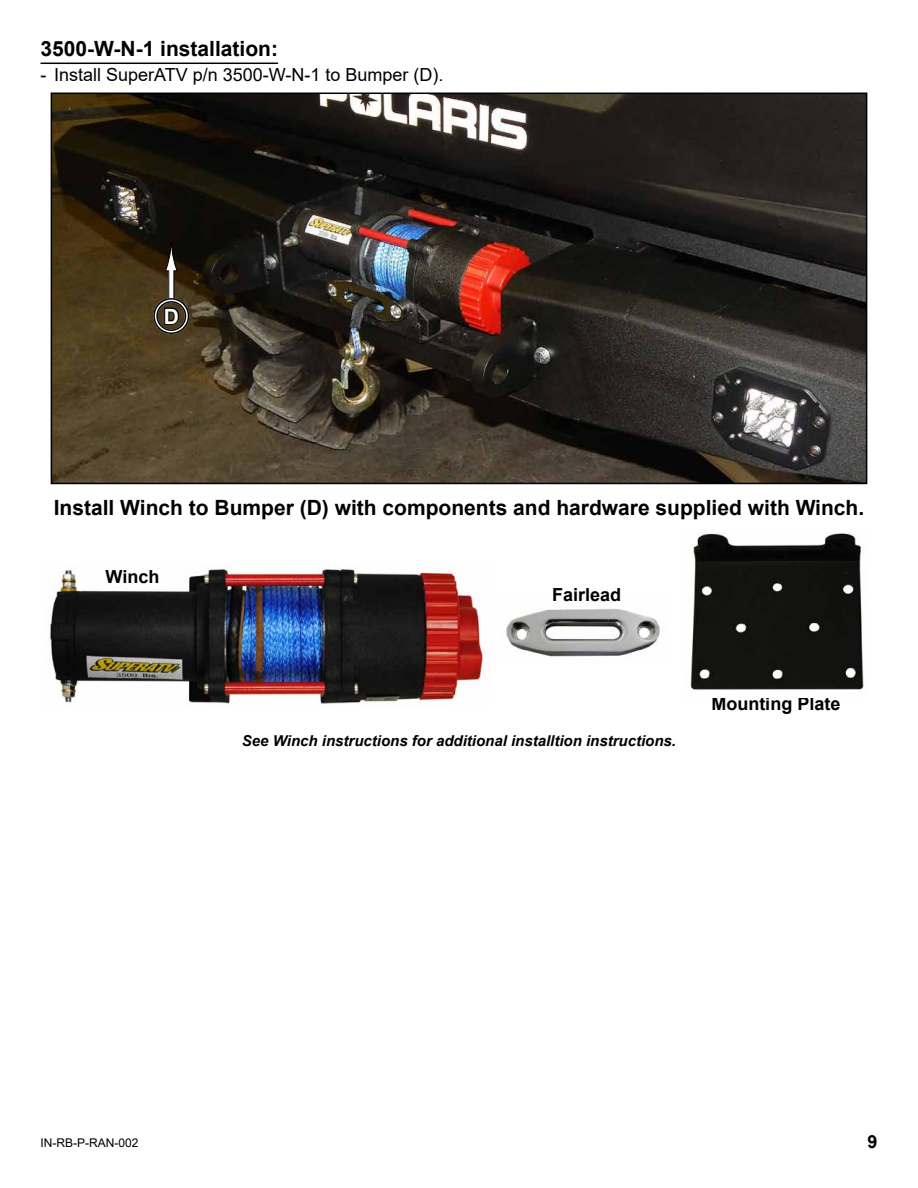
<style>
.page{position:relative;width:918px;height:1188px;background:#fff}
.page>*{position:absolute;margin:0;border:0;box-sizing:border-box;transform-origin:0 0}
.t1{font:700 21px "Arial";color:#000}
.t2{font:700 21px "Arial";color:#fff}
.t3{font:18px "Arial";color:#000}
.t4{font:700 18px "Arial";color:#000}
.t5{font:italic 700 15px "Arial";color:#000}
.t6{font:12px "Arial";color:#000}
</style>
<div class="page">
<img style="left:54px;top:96px;width:810px;height:385px">
<div style="left:51px;top:93px;width:816px;height:391px;border:2px solid #000"></div>
<hr style="left:40px;top:63px;width:238px;height:1px;background:#000">
<img style="left:506px;top:609px;width:154px;height:48px">
<img style="left:690px;top:533px;width:175px;height:157px">
<img style="left:49px;top:567px;width:440px;height:138px">
<svg style="left:103px;top:567px;width:57px;height:21px"></svg>
<div style="left:169px;top:271px;width:5px;height:31px;background:#fff"></div>
<svg style="left:165px;top:243px;width:13px;height:29px"></svg>
<svg style="left:163px;top:306px;width:18px;height:20px"></svg>
<div style="left:153px;top:298px;width:36px;height:36px;border:4px solid #fff;border-radius:50%"></div>
<div style="left:153px;top:298px;width:36px;height:36px;border:1px solid #000;border-radius:50%"></div>
<div style="left:156px;top:301px;width:30px;height:30px;border:1px solid #000;border-radius:50%"></div>
<p class="t1" style="left:40px;top:34px;width:239px">3500-W-N-1 installation:</p>
<p class="t3" style="left:40px;top:62px;width:404px">- Install SuperATV p/n 3500-W-N-1 to Bumper (D).</p>
<p class="t2" style="left:164px;top:302px;width:17px">D</p>
<p class="t1" style="left:54px;top:493px;width:812px">Install Winch to Bumper (D) with components and hardware supplied with Winch.</p>
<p class="t4" style="left:106px;top:564px;width:55px">Winch</p>
<p class="t4" style="left:552px;top:582px;width:71px">Fairlead</p>
<p class="t5" style="left:242px;top:731px;width:436px">See Winch instructions for additional installtion instructions.</p>
<p class="t4" style="left:711px;top:691px;width:131px">Mounting Plate</p>
<p class="t6" style="left:40px;top:1134px;width:100px">IN-RB-P-RAN-002</p>
<p class="t4" style="left:867px;top:1128px;width:12px">9</p>
</div>
